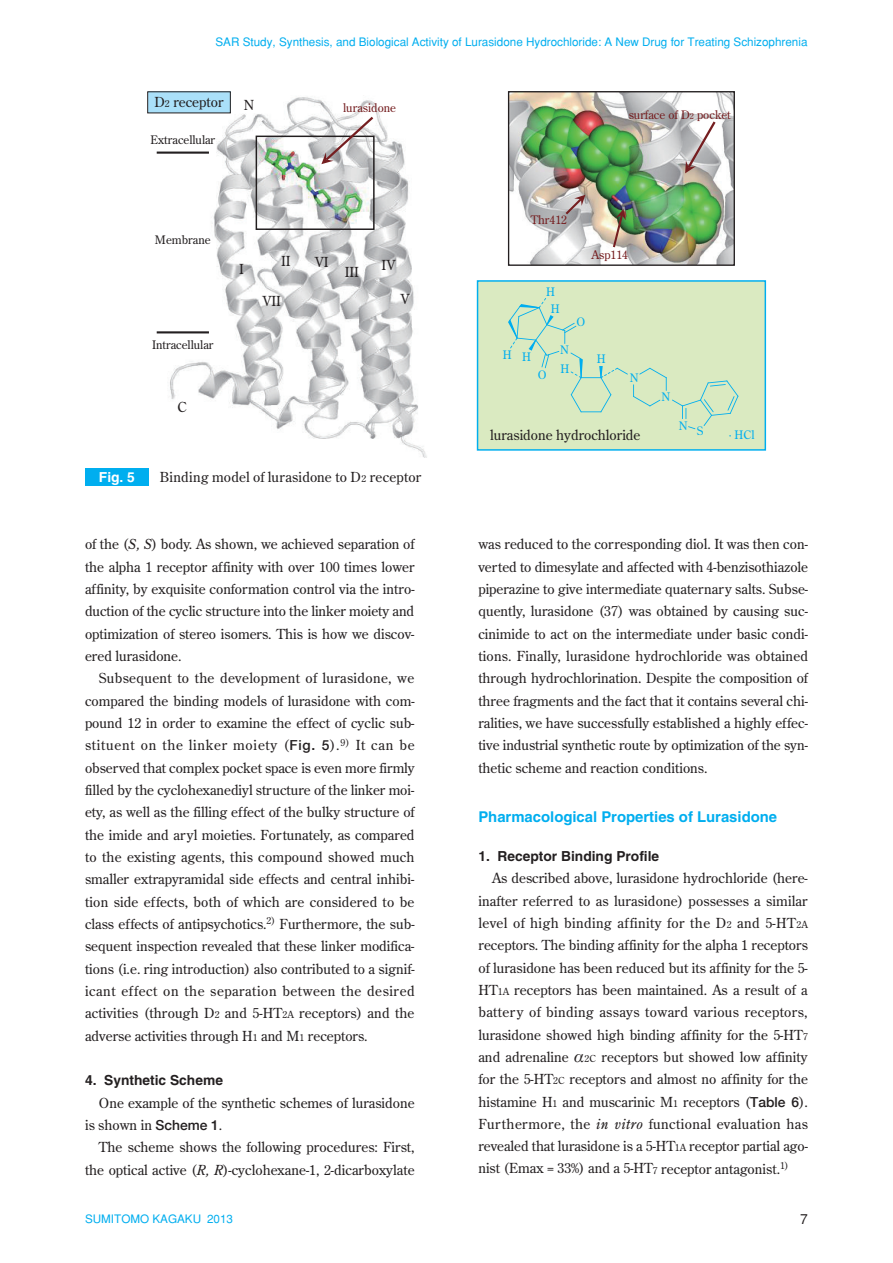
<style>
.page{position:relative;width:893px;height:1263px;background:#fff}
.page>*{position:absolute;margin:0;border:0;box-sizing:border-box;transform-origin:0 0}
.t1{font:700 14.85px "Helvetica";color:#00aeef}
.t2{font:13.8px/22.4px "Century Old Style Std";color:#231f20;text-align:justify}
.t3{font:700 13.8px "Helvetica";color:#231f20}
.t4{font:700 13.8px "Helvetica";color:#fff}
.t5{font:13.8px "Helvetica";color:#231f20}
.t6{font:11.7px "Helvetica";color:#00aeef}
.t7{font:11.7px "Century Old Style Std";color:#751e20}
.t8{font:11.7px "Century Old Style Std";color:#231f20}
.t9{font:11.7px/16.8px "Century Old Style";color:#00aeef;text-align:center}
.s1{font-size:9.6px}
.s2{font-style:italic}
.s3{font-family:"Helvetica Neue";font-weight:500}
.s4{font-size:8.25px}
.s5{font-family:"Times";font-style:italic;font-size:16.95px}
</style>
<div class="page">
<div style="left:85px;top:468px;width:64px;height:17px;background:#00aeef"></div>
<img style="left:161px;top:97px;width:266px;height:360px">
<hr style="left:157px;top:152px;width:52px;height:2px;background:#231f20">
<hr style="left:157px;top:331px;width:52px;height:2px;background:#231f20">
<div style="left:256px;top:136px;width:119px;height:94px;border:1px solid #231f20"></div>
<svg style="left:321px;top:117px;width:52px;height:47px"></svg>
<img style="left:511px;top:94px;width:221px;height:169px">
<div style="left:508px;top:91px;width:227px;height:175px;border:1px solid #231f20"></div>
<svg style="left:685px;top:121px;width:31px;height:52px"></svg>
<svg style="left:613px;top:209px;width:13px;height:38px"></svg>
<svg style="left:566px;top:195px;width:19px;height:19px"></svg>
<div style="left:478px;top:281px;width:287px;height:169px;background:#daeac1"></div>
<div style="left:477px;top:280px;width:289px;height:171px;border:1px solid #00aeef"></div>
<div style="left:148px;top:92px;width:82px;height:21px;background:#aae0f9"></div>
<svg style="left:508px;top:298px;width:230px;height:131px"></svg>
<p class="t6" style="left:215px;top:37px;width:594px">SAR Study, Synthesis, and Biological Activity of Lurasidone Hydrochloride: A New Drug for Treating Schizophrenia</p>
<p class="t2" style="left:154px;top:92px;width:71px">D<span class="s1">2</span> receptor</p>
<p class="t8" style="left:150px;top:134px;width:66px">Extracellular</p>
<p class="t2" style="left:244px;top:95px;width:12px">N</p>
<p class="t7" style="left:343px;top:102px;width:54px">lurasidone</p>
<p class="t8" style="left:155px;top:235px;width:57px">Membrane</p>
<p class="t8" style="left:152px;top:339px;width:63px">Intracellular</p>
<p class="t2" style="left:178px;top:396px;width:11px">C</p>
<p class="t2" style="left:239px;top:259px;width:6px">I</p>
<p class="t2" style="left:281px;top:250px;width:11px">II</p>
<p class="t2" style="left:262px;top:291px;width:20px">VII</p>
<p class="t2" style="left:315px;top:252px;width:15px">VI</p>
<p class="t2" style="left:345px;top:261px;width:16px">III</p>
<p class="t2" style="left:382px;top:254px;width:15px">IV</p>
<p class="t2" style="left:401px;top:289px;width:11px">V</p>
<p class="t4" style="left:99px;top:472px;width:38px">Fig. 5</p>
<p class="t2" style="left:160px;top:466px;width:263px">Binding model of lurasidone to D<span class="s1">2</span> receptor</p>
<p class="t2" style="left:85px;top:534px;width:331px">of the (<span class="s2">S, S</span>) body. As shown, we achieved separation of the alpha 1 receptor affinity with over 100 times lower affinity, by exquisite conformation control via the intro&shy;duction of the cyclic structure into the linker moiety and optimization of stereo isomers. This is how we discov&shy;ered lurasidone.</p>
<p class="t2" style="left:85px;top:668px;width:331px;text-indent:14px">Subsequent to the development of lurasidone, we compared the binding models of lurasidone with com&shy;pound 12 in order to examine the effect of cyclic sub&shy;stituent on the linker moiety (<span class="s3">Fig. 5</span>).<sup>9)</sup> It can be observed that complex pocket space is even more firmly filled by the cyclohexanediyl structure of the linker moi&shy;ety, as well as the filling effect of the bulky structure of the imide and aryl moieties. Fortunately, as compared to the existing agents, this compound showed much smaller extrapyramidal side effects and central inhibi&shy;tion side effects, both of which are considered to be class effects of antipsychotics.<sup>2)</sup> Furthermore, the sub&shy;sequent inspection revealed that these linker modifica&shy;tions (i.e. ring introduction) also contributed to a signif&shy;icant effect on the separation between the desired activities (through D<span class="s1">2</span> and 5-HT<span class="s1">2A</span> receptors) and the adverse activities through H<span class="s1">1</span> and M<span class="s1">1</span> receptors.</p>
<p class="t3" style="left:85px;top:1075px;width:139px">4. Synthetic Scheme</p>
<p class="t2" style="left:85px;top:1092px;width:331px;text-indent:14px">One example of the synthetic schemes of lurasidone is shown in <span class="s3">Scheme 1</span>.</p>
<p class="t2" style="left:85px;top:1137px;width:331px;text-align:right">The scheme shows the following procedures: First, the optical active (<span class="s2">R, R</span>)-cyclohexane-1, 2-dicarboxylate</p>
<p class="t7" style="left:629px;top:109px;width:104px">surface of D<span class="s4">2</span> pocket</p>
<p class="t9" style="left:503px;top:347px;width:10px">H</p>
<p class="t7" style="left:531px;top:215px;width:38px">Thr412</p>
<p class="t7" style="left:591px;top:249px;width:38px">Asp114</p>
<p class="t9" style="left:546px;top:284px;width:15px">H<br>H</p>
<p class="t9" style="left:576px;top:314px;width:10px">O</p>
<p class="t9" style="left:560px;top:342px;width:10px">N</p>
<p class="t9" style="left:522px;top:349px;width:10px">H</p>
<p class="t9" style="left:597px;top:351px;width:10px">H</p>
<p class="t9" style="left:560px;top:361px;width:10px">H</p>
<p class="t9" style="left:538px;top:367px;width:10px">O</p>
<p class="t9" style="left:630px;top:371px;width:10px">N</p>
<p class="t9" style="left:661px;top:389px;width:10px">N</p>
<p class="t2" style="left:490px;top:424px;width:152px">lurasidone hydrochloride</p>
<p class="t9" style="left:679px;top:418px;width:10px">N</p>
<p class="t9" style="left:697px;top:423px;width:8px">S</p>
<p class="t9" style="left:729px;top:427px;width:27px">· HCl</p>
<p class="t2" style="left:478px;top:534px;width:331px">was reduced to the corresponding diol. It was then con&shy;verted to dimesylate and affected with 4-benzisothiazole piperazine to give intermediate quaternary salts. Subse&shy;quently, lurasidone (37) was obtained by causing suc&shy;cinimide to act on the intermediate under basic condi&shy;tions. Finally, lurasidone hydrochloride was obtained through hydrochlorination. Despite the composition of three fragments and the fact that it contains several chi&shy;ralities, we have successfully established a highly effec&shy;tive industrial synthetic route by optimization of the syn&shy;thetic scheme and reaction conditions.</p>
<p class="t1" style="left:478px;top:811px;width:300px">Pharmacological Properties of Lurasidone</p>
<p class="t3" style="left:478px;top:851px;width:182px">1. Receptor Binding Profile</p>
<p class="t2" style="left:478px;top:868px;width:331px;text-indent:14px">As described above, lurasidone hydrochloride (here&shy;inafter referred to as lurasidone) possesses a similar level of high binding affinity for the D<span class="s1">2</span> and 5-HT<span class="s1">2A </span>receptors. The binding affinity for the alpha 1 receptors of lurasidone has been reduced but its affinity for the 5- HT<span class="s1">1A</span> receptors has been maintained. As a result of a battery of binding assays toward various receptors, lurasidone showed high binding affinity for the 5-HT<span class="s1">7 </span>and adrenaline <span class="s5">α</span><span class="s1">2C</span> receptors but showed low affinity for the 5-HT<span class="s1">2C</span> receptors and almost no affinity for the histamine H<span class="s1">1</span> and muscarinic M<span class="s1">1</span> receptors (<span class="s3">Table 6</span>).<br>Furthermore, the <span class="s2">in vitro</span> functional evaluation has revealed that lurasidone is a 5-HT<span class="s1">1A</span> receptor partial ago&shy;nist (Emax = 33%) and a 5-HT<span class="s1">7</span> receptor antagonist.<sup>1)</sup></p>
<p class="t6" style="left:85px;top:1215px;width:149px">SUMITOMO KAGAKU 2013</p>
<p class="t5" style="left:800px;top:1214px;width:9px">7</p>
</div>
